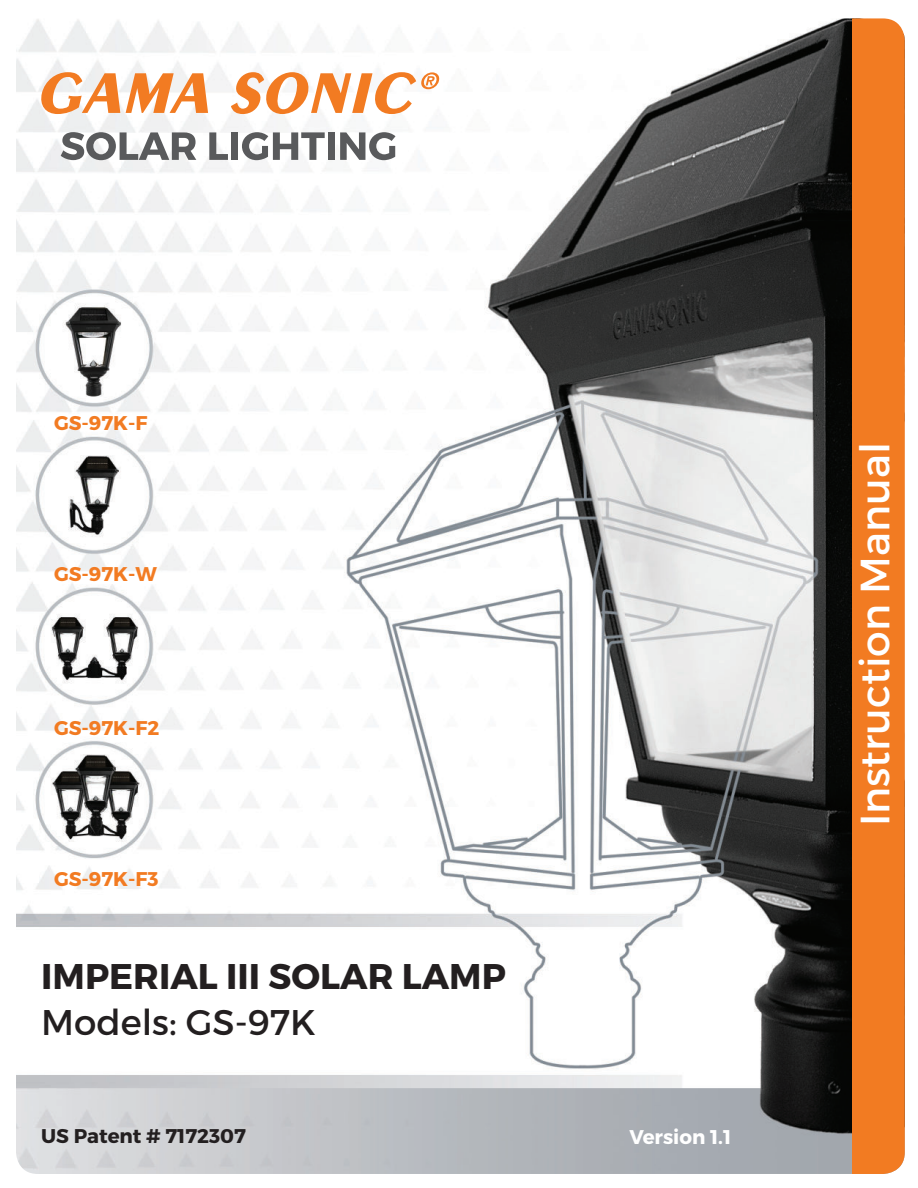
<style>
.page{position:relative;width:918px;height:1188px;background:#fff}
.page>*{position:absolute;margin:0;border:0;box-sizing:border-box;transform-origin:0 0}
.t1{font:40.95px "Montserrat";color:#fff}
.t2{font:700 35.7px "Montserrat";color:#231f20}
.t3{font:35.7px "Montserrat";color:#231f20}
.t4{font:700 19.8px "Montserrat";color:#f27b22}
.t5{font:700 19.8px "Montserrat";color:#231f20}
.t6{font:700 19.8px "Montserrat";color:#fff}
</style>
<div class="page">
<img style="left:16px;top:18px;width:836px;height:1156px">
<div style="left:852px;top:18px;width:53px;height:1156px;background:#f27b22"></div>
<svg style="left:61px;top:132px;width:135px;height:28px"></svg>
<svg style="left:209px;top:132px;width:19px;height:28px"></svg>
<div style="left:231px;top:132px;width:7px;height:28px;background:#595a5c"></div>
<svg style="left:242px;top:132px;width:83px;height:28px"></svg>
<div style="left:328px;top:132px;width:7px;height:28px;background:#595a5c"></div>
<svg style="left:340px;top:132px;width:56px;height:28px"></svg>
<svg style="left:39px;top:72px;width:401px;height:42px"></svg>
<p class="t4" style="left:54px;top:414px;width:95px">GS-97K-F</p>
<p class="t4" style="left:54px;top:565px;width:105px">GS-97K-W</p>
<p class="t4" style="left:54px;top:719px;width:107px">GS-97K-F2</p>
<p class="t4" style="left:54px;top:870px;width:106px">GS-97K-F3</p>
<h2 class="t2" style="left:41px;top:960px;width:466px">IMPERIAL III SOLAR LAMP</h2>
<h2 class="t3" style="left:41px;top:1005px;width:276px">Models: GS-97K</h2>
<p class="t5" style="left:41px;top:1127px;width:206px">US Patent # 7172307</p>
<p class="t6" style="left:629px;top:1128px;width:103px">Version 1.1</p>
<h1 class="t1" style="left:856px;top:826px;width:386px;rotate:-90deg">Instruction Manual</h1>
</div>
